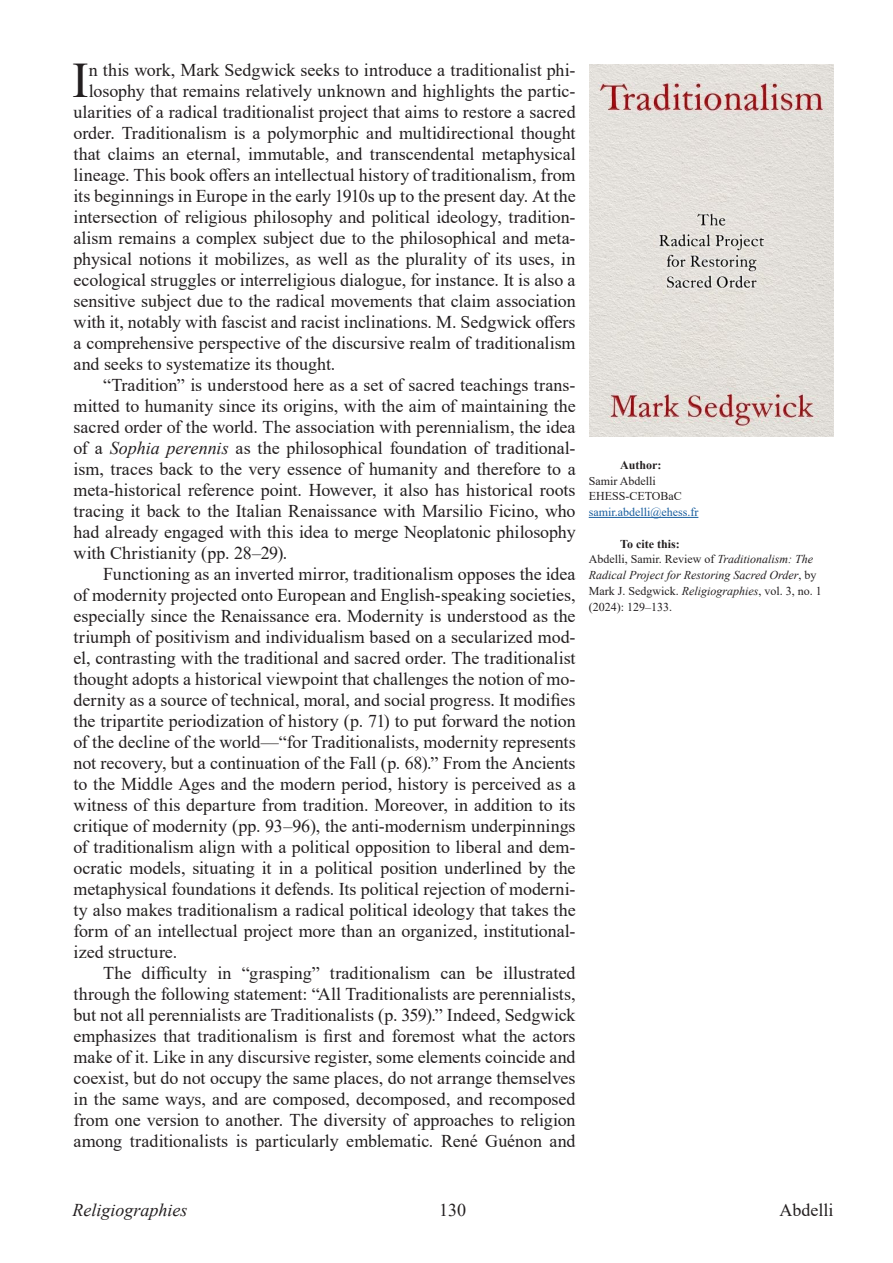
<style>
.page{position:relative;width:893px;height:1263px;background:#fff}
.page>*{position:absolute;margin:0;border:0;box-sizing:border-box;transform-origin:0 0}
.Testo{font:49.65px "Times New Roman";color:#231f20}
.Testo_rientro{font:18px/21px "Times New Roman";color:#231f20;text-align:justify}
.Testo-2{font:18px "Times New Roman";color:#231f20}
.t1{font:italic 18px "Times New Roman";color:#231f20}
.Nota_testo{font:italic 12px/15.8px "Times New Roman";color:#231f20}
.Nota_testo-2{font:12px "Times New Roman";color:#231f20}
.Nota_testo-3{font:12px "Times New Roman";color:#175d9e}
.t2{font:700 12px "Times New Roman";color:#231f20}
.s1{font-style:italic}
.s2{font-style:normal}
</style>
<div class="page">
<hr style="left:589px;top:517px;width:109px;height:1px;background:#175d9e">
<img style="left:589px;top:64px;width:244px;height:372px">
<p class="Testo" style="left:72px;top:46px;width:18px">I</p>
<p class="Testo-2" style="left:89px;top:58px;width:488px">n this work, Mark Sedgwick seeks to introduce a traditionalist phi-</p>
<p class="Testo-2" style="left:89px;top:79px;width:488px">losophy that remains relatively unknown and highlights the partic-</p>
<p class="Testo-2" style="left:73px;top:100px;width:504px">ularities of a radical traditionalist project that aims to restore a sacred</p>
<p class="Testo-2" style="left:73px;top:121px;width:504px">order. Traditionalism is a polymorphic and multidirectional thought</p>
<p class="Testo-2" style="left:73px;top:142px;width:504px">that claims an eternal, immutable, and transcendental metaphysical</p>
<p class="Testo-2" style="left:73px;top:163px;width:504px">lineage. This book offers an intellectual history of traditionalism, from</p>
<p class="Testo-2" style="left:73px;top:184px;width:504px">its beginnings in Europe in the early 1910s up to the present day. At the</p>
<p class="Testo-2" style="left:73px;top:205px;width:504px">intersection of religious philosophy and political ideology, tradition-</p>
<p class="Testo-2" style="left:73px;top:226px;width:504px">alism remains a complex subject due to the philosophical and meta-</p>
<p class="Testo-2" style="left:73px;top:247px;width:504px">physical notions it mobilizes, as well as the plurality of its uses, in</p>
<p class="Testo-2" style="left:73px;top:268px;width:504px">ecological struggles or interreligious dialogue, for instance. It is also a</p>
<p class="Testo-2" style="left:73px;top:289px;width:504px">sensitive subject due to the radical movements that claim association</p>
<p class="Testo-2" style="left:73px;top:310px;width:504px">with it, notably with fascist and racist inclinations. M. Sedgwick offers</p>
<p class="Testo-2" style="left:73px;top:331px;width:504px">a comprehensive perspective of the discursive realm of traditionalism</p>
<p class="Testo-2" style="left:73px;top:352px;width:263px">and seeks to systematize its thought.</p>
<p class="Testo_rientro" style="left:73px;top:374px;width:504px;text-indent:30px">“Tradition” is understood here as a set of sacred teachings trans&shy;mitted to humanity since its origins, with the aim of maintaining the sacred order of the world. The association with perennialism, the idea of a <span class="s1">Sophia perennis</span> as the philosophical foundation of traditional&shy;ism, traces back to the very essence of humanity and therefore to a meta-historical reference point. However, it also has historical roots tracing it back to the Italian Renaissance with Marsilio Ficino, who had already engaged with this idea to merge Neoplatonic philosophy with Christianity (pp. 28–29).</p>
<p class="Testo_rientro" style="left:73px;top:563px;width:504px;text-indent:30px">Functioning as an inverted mirror, traditionalism opposes the idea of modernity projected onto European and English-speaking societies, especially since the Renaissance era. Modernity is understood as the triumph of positivism and individualism based on a secularized mod&shy;el, contrasting with the traditional and sacred order. The traditionalist thought adopts a historical viewpoint that challenges the notion of mo&shy;dernity as a source of technical, moral, and social progress. It modifies the tripartite periodization of history (p. 71) to put forward the notion of the decline of the world—“for Traditionalists, modernity represents not recovery, but a continuation of the Fall (p. 68).” From the Ancients to the Middle Ages and the modern period, history is perceived as a witness of this departure from tradition. Moreover, in addition to its critique of modernity (pp. 93–96), the anti-modernism underpinnings of traditionalism align with a political opposition to liberal and dem&shy;ocratic models, situating it in a political position underlined by the metaphysical foundations it defends. Its political rejection of moderni&shy;ty also makes traditionalism a radical political ideology that takes the form of an intellectual project more than an organized, institutional&shy;ized structure.</p>
<p class="Testo_rientro" style="left:73px;top:962px;width:504px;text-indent:30px">The difficulty in “grasping” traditionalism can be illustrated through the following statement: “All Traditionalists are perennialists, but not all perennialists are Traditionalists (p. 359).” Indeed, Sedgwick emphasizes that traditionalism is first and foremost what the actors make of it. Like in any discursive register, some elements coincide and coexist, but do not occupy the same places, do not arrange themselves in the same ways, and are composed, decomposed, and recomposed from one version to another. The diversity of approaches to religion among traditionalists is particularly emblematic. René Guénon and</p>
<p class="t2" style="left:620px;top:456px;width:43px">Author:</p>
<p class="Nota_testo-2" style="left:589px;top:472px;width:69px">Samir Abdelli</p>
<p class="Nota_testo-2" style="left:589px;top:488px;width:95px">EHESS-CETOBaC</p>
<p class="Nota_testo-3" style="left:589px;top:504px;width:111px">samir.abdelli@ehess.fr</p>
<p class="t2" style="left:620px;top:535px;width:61px">To cite this:</p>
<p class="Nota_testo" style="left:589px;top:551px;width:234px"><span class="s2">Abdelli, Samir. Review of</span> Traditionalism: The Radical Project for Restoring Sacred Order<span class="s2">, by Mark J. Sedgwick.</span> Religiographies<span class="s2">, vol. 3, no. 1 (2024): 129–133.</span></p>
<p class="t1" style="left:72px;top:1197px;width:117px">Religiographies</p>
<p class="Testo_rientro" style="left:439px;top:1198px;width:28px">130</p>
<p class="Testo_rientro" style="left:779px;top:1198px;width:55px">Abdelli</p>
</div>
